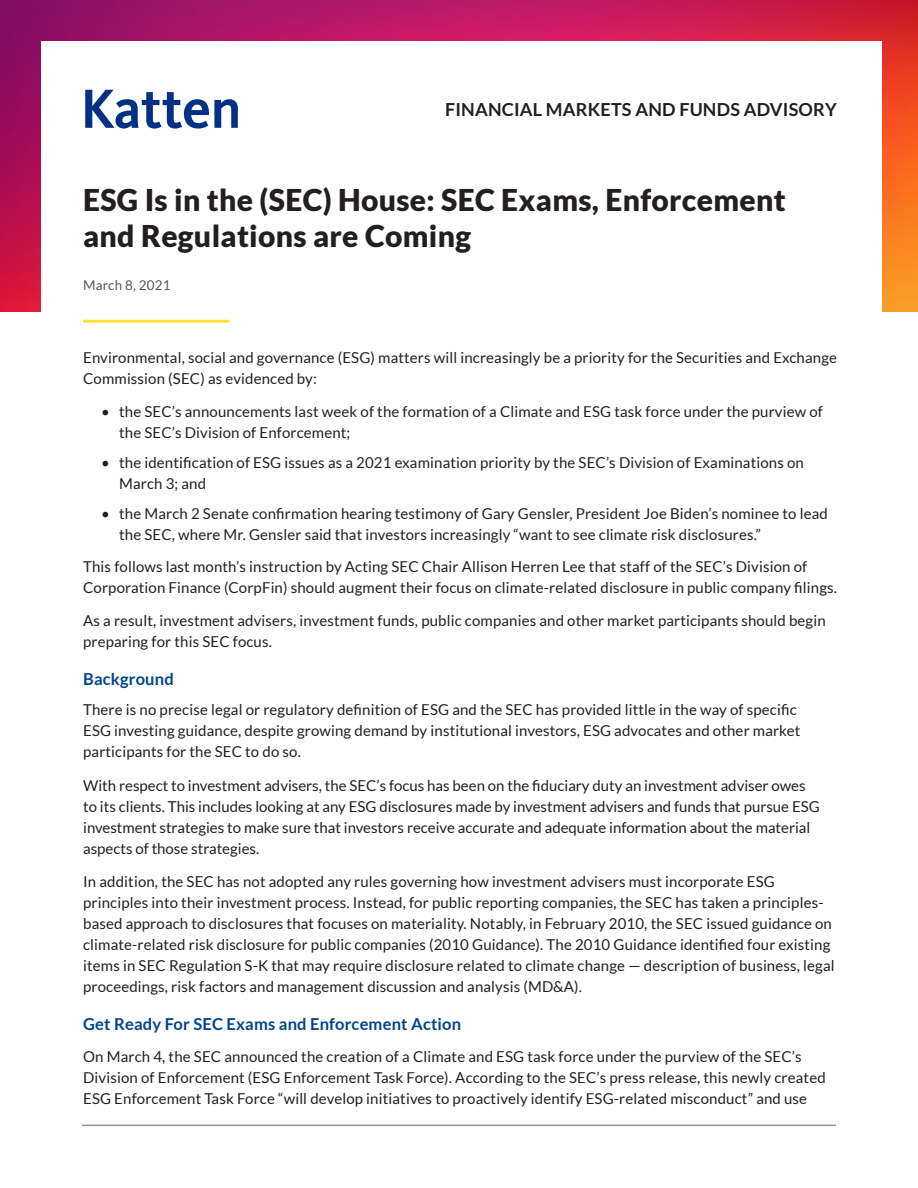
<style>
.page{position:relative;width:918px;height:1188px;background:#fff}
.page>*{position:absolute;margin:0;border:0;box-sizing:border-box;transform-origin:0 0}
.t1{font:900 30px/36px "Lato";letter-spacing:.01em;color:#231f20}
.t2{font:700 18px "Lato";letter-spacing:.01em;color:#231f20}
.SubHeads{font:700 16.5px "Lato";letter-spacing:.01em;color:#01468c}
.t3{font:15px/21px "Lato";letter-spacing:.01em;color:#231f20}
.Alpha{font:13.5px "Lato";letter-spacing:.01em;color:#57585a}
</style>
<div class="page">
<img style="left:0;top:0;width:918px;height:311px">
<div style="left:41px;top:41px;width:841px;height:328px;background:#fff"></div>
<svg style="left:85px;top:90px;width:153px;height:39px"></svg>
<hr style="left:83px;top:320px;width:146px;height:3px;background:#ffe23a">
<hr style="left:82px;top:1125px;width:754px;height:1px;background:#91959d">
<p class="t2" style="left:445px;top:99px;width:393px">FINANCIAL MARKETS AND FUNDS ADVISORY</p>
<p class="t1" style="left:83px;top:182px;width:704px">ESG Is in the (SEC) House: SEC Exams, Enforcement and Regulations are Coming</p>
<p class="Alpha" style="left:83px;top:278px;width:89px">March 8, 2021</p>
<p class="t3" style="left:83px;top:347px;width:755px">Environmental, social and governance (ESG) matters will increasingly be a priority for the Securities and Exchange<br>Commission (SEC) as evidenced by:</p>
<p class="t3" style="left:119px;top:401px;width:705px;text-indent:-18px">• the SEC’s announcements last week of the formation of a Climate and ESG task force under the purview of the SEC’s Division of Enforcement;</p>
<p class="t3" style="left:119px;top:452px;width:686px;text-indent:-18px">• the identification of ESG issues as a 2021 examination priority by the SEC’s Division of Examinations on<br>March 3; and</p>
<p class="t3" style="left:119px;top:503px;width:710px;text-indent:-18px">• the March 2 Senate confirmation hearing testimony of Gary Gensler, President Joe Biden’s nominee to lead the SEC, where Mr. Gensler said that investors increasingly “want to see climate risk disclosures.”</p>
<p class="t3" style="left:83px;top:555px;width:755px">This follows last month’s instruction by Acting SEC Chair Allison Herren Lee that staff of the SEC’s Division of<br>Corporation Finance (CorpFin) should augment their focus on climate-related disclosure in public company filings.</p>
<p class="t3" style="left:83px;top:610px;width:744px">As a result, investment advisers, investment funds, public companies and other market participants should begin preparing for this SEC focus.</p>
<p class="SubHeads" style="left:83px;top:669px;width:92px">Background</p>
<p class="t3" style="left:83px;top:699px;width:719px">There is no precise legal or regulatory definition of ESG and the SEC has provided little in the way of specific<br>ESG investing guidance, despite growing demand by institutional investors, ESG advocates and other market participants for the SEC to do so.</p>
<p class="t3" style="left:83px;top:775px;width:738px">With respect to investment advisers, the SEC’s focus has been on the fiduciary duty an investment adviser owes to its clients. This includes looking at any ESG disclosures made by investment advisers and funds that pursue ESG investment strategies to make sure that investors receive accurate and adequate information about the material aspects of those strategies.</p>
<p class="t3" style="left:83px;top:871px;width:753px">In addition, the SEC has not adopted any rules governing how investment advisers must incorporate ESG principles into their investment process. Instead, for public reporting companies, the SEC has taken a principles&shy;based approach to disclosures that focuses on materiality. Notably, in February 2010, the SEC issued guidance on climate-related risk disclosure for public companies (2010 Guidance). The 2010 Guidance identified four existing items in SEC Regulation S-K that may require disclosure related to climate change — description of business, legal proceedings, risk factors and management discussion and analysis (MD&amp;A).</p>
<p class="SubHeads" style="left:83px;top:1015px;width:379px">Get Ready For SEC Exams and Enforcement Action</p>
<p class="t3" style="left:83px;top:1046px;width:744px">On March 4, the SEC announced the creation of a Climate and ESG task force under the purview of the SEC’s<br>Division of Enforcement (ESG Enforcement Task Force). According to the SEC’s press release, this newly created<br>ESG Enforcement Task Force “will develop initiatives to proactively identify ESG-related misconduct” and use</p>
</div>
